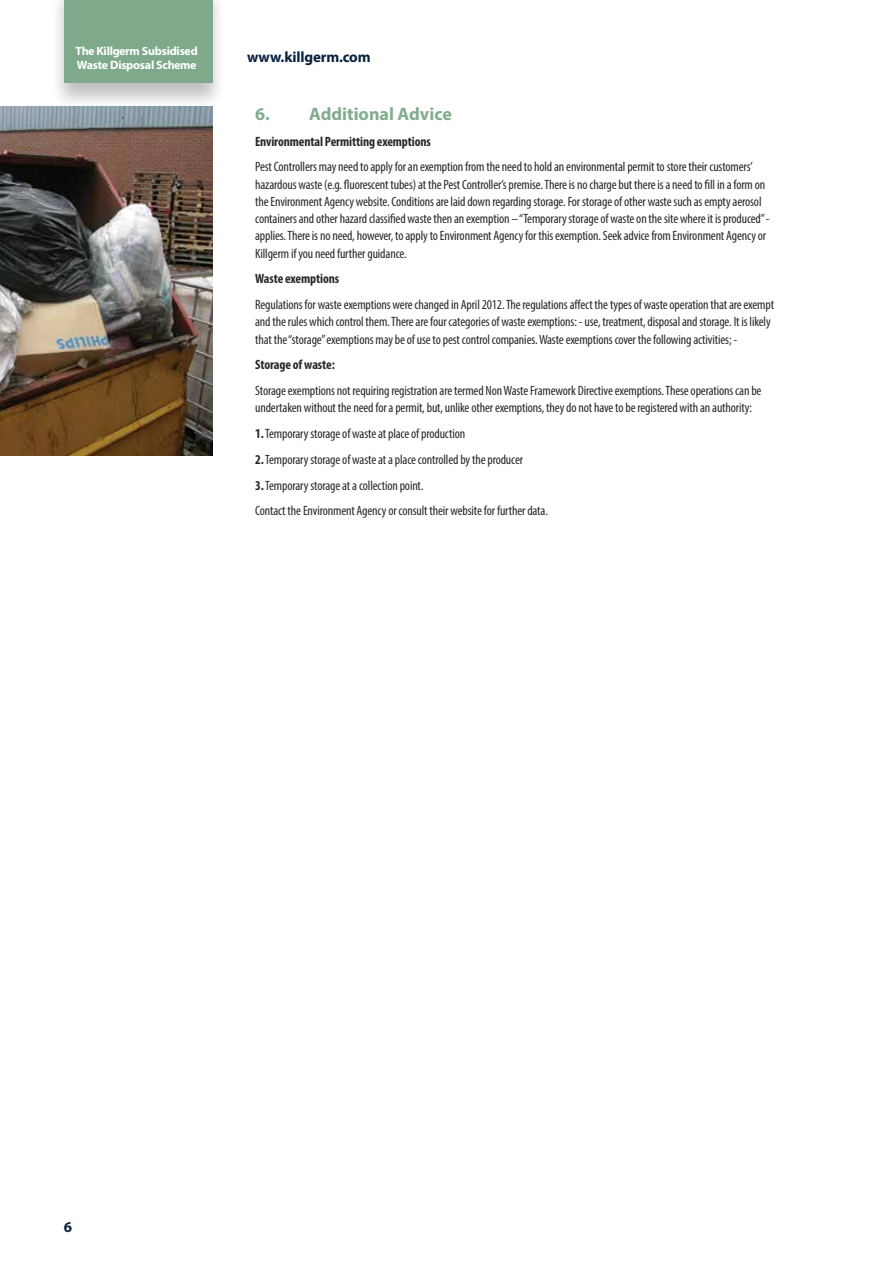
<style>
.page{position:relative;width:893px;height:1263px;background:#fff}
.page>*{position:absolute;margin:0;border:0;box-sizing:border-box;transform-origin:0 0}
.t1{font:700 18px "Myriad Pro";color:#83ac8e}
.t2{font:700 15px "Myriad Pro";letter-spacing:-.01em;color:#0a2240}
.t3{font:condensed 13.5px/17.2px "Myriad Pro";letter-spacing:-.01em;color:#292829}
.t4{font:700 condensed 13.5px "Myriad Pro";letter-spacing:-.01em;color:#292829}
.t5{font:700 12px/14.4px "Myriad Pro";letter-spacing:-.02em;color:#fff}
.s1{font-weight:700}
</style>
<div class="page">
<div style="left:49px;top:0;width:178px;height:110px;background:#000;opacity:.25"></div>
<div style="left:64px;top:0;width:149px;height:83px;background:#7ea98a"></div>
<img style="left:0;top:106px;width:213px;height:349px">
<p class="t5" style="left:76px;top:43px;width:124px">The Killgerm Subsidised<br>Waste Disposal Scheme</p>
<p class="t2" style="left:247px;top:47px;width:125px">www.killgerm.com</p>
<h1 class="t1" style="left:255px;top:102px;width:198px">6. Additional Advice</h1>
<p class="t4" style="left:255px;top:133px;width:177px">Environmental Permitting exemptions</p>
<p class="t3" style="left:255px;top:158px;width:516px">Pest Controllers may need to apply for an exemption from the need to hold an environmental permit to store their customers’ hazardous waste (e.g. fluorescent tubes) at the Pest Controller’s premise. There is no charge but there is a need to fill in a form on the Environment Agency website. Conditions are laid down regarding storage. For storage of other waste such as empty aerosol containers and other hazard classified waste then an exemption – “Temporary storage of waste on the site where it is produced” - applies. There is no need, however, to apply to Environment Agency for this exemption. Seek advice from Environment Agency or Killgerm if you need further guidance.</p>
<p class="t4" style="left:255px;top:270px;width:86px">Waste exemptions</p>
<p class="t3" style="left:255px;top:296px;width:521px">Regulations for waste exemptions were changed in April 2012. The regulations affect the types of waste operation that are exempt and the rules which control them. There are four categories of waste exemptions: - use, treatment, disposal and storage. It is likely that the “storage” exemptions may be of use to pest control companies. Waste exemptions cover the following activities; -</p>
<p class="t4" style="left:255px;top:356px;width:81px">Storage of waste:</p>
<p class="t3" style="left:255px;top:382px;width:508px">Storage exemptions not requiring registration are termed Non Waste Framework Directive exemptions. These operations can be undertaken without the need for a permit, but, unlike other exemptions, they do not have to be registered with an authority:</p>
<p class="t3" style="left:255px;top:425px;width:212px"><span class="s1">1.</span> Temporary storage of waste at place of production</p>
<p class="t3" style="left:255px;top:451px;width:270px"><span class="s1">2.</span> Temporary storage of waste at a place controlled by the producer</p>
<p class="t3" style="left:255px;top:472px;width:294px;line-height:25.8px"><span class="s1">3.</span> Temporary storage at a collection point.<br>Contact the Environment Agency or consult their website for further data.</p>
<p class="t2" style="left:64px;top:1217px;width:10px">6</p>
</div>
